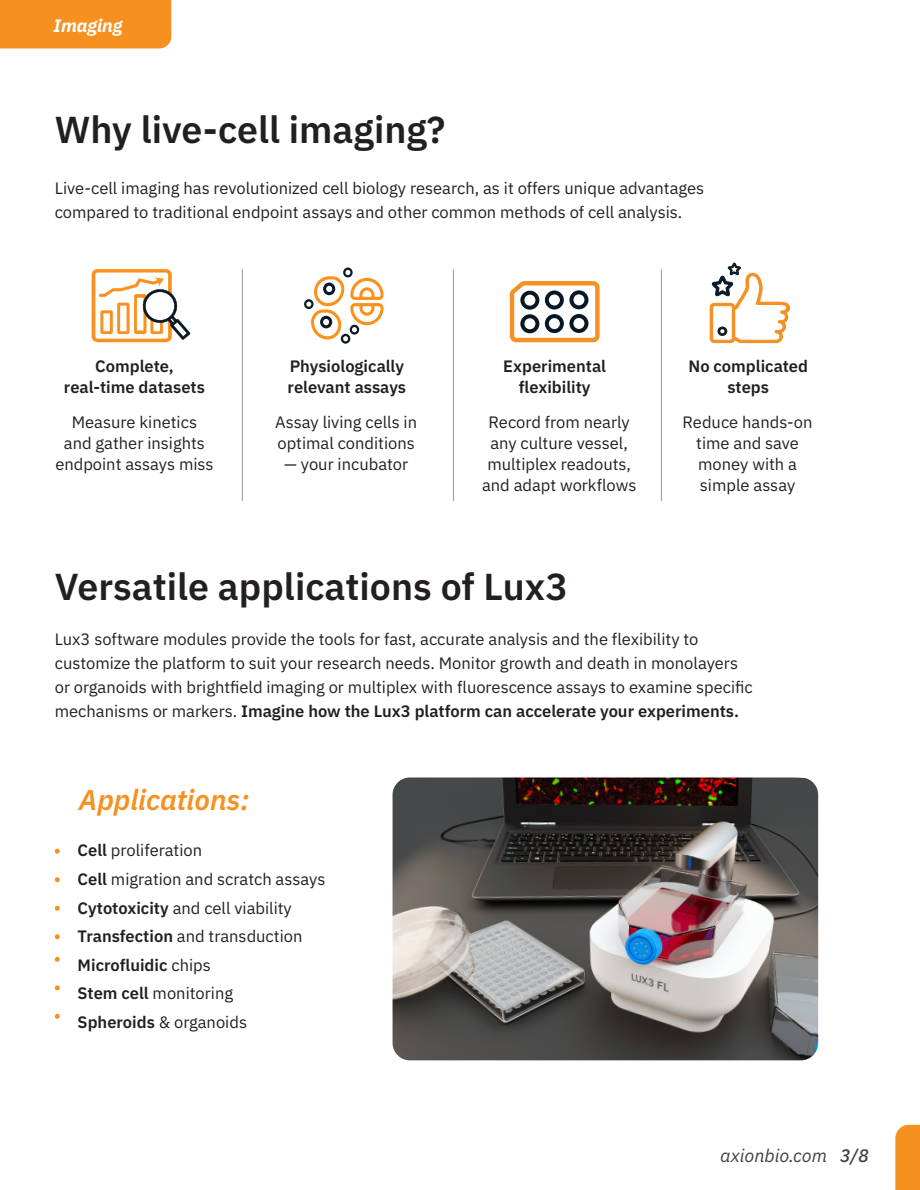
<style>
.page{position:relative;width:920px;height:1190px;background:#fff}
.page>*{position:absolute;margin:0;border:0;box-sizing:border-box;transform-origin:0 0}
.t1{font:600 37.5px "IBM Plex Sans";color:#231f20}
.t2{font:italic 600 28.5px "IBM Plex Sans";color:#f69120}
.t3{font:italic 18px "IBM Plex Sans";color:#404040}
.t4{font:italic 700 18px "IBM Plex Sans";color:#fff}
.t5{font:16.5px/24px "IBM Plex Sans";color:#231f20}
.t6{font:600 16.5px/21px "IBM Plex Sans";color:#231f20}
.s1{font-weight:600}
.s2{font-weight:400}
.s3{font-weight:500}
</style>
<div class="page">
<svg style="left:895px;top:1124px;width:24px;height:65px"></svg>
<svg style="left:304px;top:267px;width:79px;height:76px"></svg>
<svg style="left:709px;top:262px;width:80px;height:81px"></svg>
<svg style="left:92px;top:269px;width:98px;height:73px"></svg>
<svg style="left:509px;top:281px;width:90px;height:61px"></svg>
<hr style="left:242px;top:269px;width:1px;height:232px;background:#a39f9a">
<hr style="left:452px;top:269px;width:2px;height:232px;background:#a39f9a">
<hr style="left:660px;top:269px;width:1px;height:232px;background:#a39f9a">
<svg style="left:55px;top:848px;width:5px;height:5px"></svg>
<svg style="left:55px;top:877px;width:5px;height:5px"></svg>
<svg style="left:55px;top:905px;width:5px;height:5px"></svg>
<svg style="left:55px;top:934px;width:5px;height:5px"></svg>
<svg style="left:55px;top:956px;width:5px;height:5px"></svg>
<svg style="left:55px;top:985px;width:5px;height:5px"></svg>
<svg style="left:55px;top:1013px;width:5px;height:5px"></svg>
<div style="left:0;top:0;width:171px;height:48px;background:#f69120"></div>
<img style="left:392px;top:777px;width:425px;height:283px">
<p class="t4" style="left:54px;top:11px;width:70px">Imaging</p>
<p class="t1" style="left:55px;top:100px;width:392px">Why live-cell imaging?</p>
<p class="t5" style="left:55px;top:174px;width:650px">Live-cell imaging has revolutionized cell biology research, as it offers unique advantages compared to traditional endpoint assays and other common methods of cell analysis.</p>
<p class="t6" style="left:95px;top:354px;width:80px">Complete,</p>
<p class="t6" style="left:64px;top:375px;width:142px">real-time datasets</p>
<p class="t5" style="left:55px;top:410px;width:160px;line-height:21px;text-align:center">Measure kinetics<br>and gather insights endpoint assays miss</p>
<p class="t6" style="left:287px;top:354px;width:120px">Physiologically relevant assays</p>
<p class="t6" style="left:503px;top:354px;width:104px">Experimental</p>
<p class="t6" style="left:518px;top:375px;width:73px">flexibility</p>
<p class="t5" style="left:275px;top:410px;width:143px;line-height:21px">Assay living cells in optimal conditions</p>
<p class="t5" style="left:284px;top:451px;width:126px">— your incubator</p>
<p class="t5" style="left:488px;top:409px;width:142px">Record from nearly</p>
<p class="t5" style="left:487px;top:431px;width:145px;line-height:21px">any culture vessel, multiplex readouts,</p>
<p class="t5" style="left:482px;top:472px;width:156px">and adapt workflows</p>
<p class="t1" style="left:55px;top:556px;width:514px">Versatile applications of Lux3</p>
<p class="t6" style="left:688px;top:354px;width:121px">No complicated</p>
<p class="t6" style="left:727px;top:375px;width:43px">steps</p>
<p class="t5" style="left:682px;top:409px;width:131px">Reduce hands-on</p>
<p class="t5" style="left:696px;top:430px;width:104px">time and save</p>
<p class="t5" style="left:697px;top:451px;width:100px">money with a</p>
<p class="t5" style="left:699px;top:472px;width:97px">simple assay</p>
<p class="t5" style="left:55px;top:626px;width:699px">Lux3 software modules provide the tools for fast, accurate analysis and the flexibility to customize the platform to suit your research needs. Monitor growth and death in monolayers or organoids with brightfield imaging or multiplex with fluorescence assays to examine specific mechanisms or markers. <span class="s1">Imagine how the Lux3 platform can accelerate your experiments.</span></p>
<p class="t2" style="left:79px;top:777px;width:172px">Applications:</p>
<p class="t5" style="left:78px;top:837px;width:126px"><span class="s1">Cell</span> proliferation</p>
<p class="t5" style="left:78px;top:865px;width:249px"><span class="s1">Cell</span> migration and scratch assays</p>
<p class="t5" style="left:78px;top:894px;width:216px"><span class="s1">Cytotoxicity</span> and cell viability</p>
<p class="t5" style="left:78px;top:922px;width:226px"><span class="s1">Transfection</span> and transduction</p>
<p class="t6" style="left:78px;top:952px;width:135px">Microfluidic <span class="s2">chips</span></p>
<p class="t5" style="left:78px;top:979px;width:157px"><span class="s1">Stem cell</span> monitoring</p>
<p class="t5" style="left:78px;top:1008px;width:171px"><span class="s1">Spheroids</span> &amp; organoids</p>
<p class="t3" style="left:720px;top:1141px;width:150px">axionbio.com <span class="s3">3/8</span></p>
</div>
